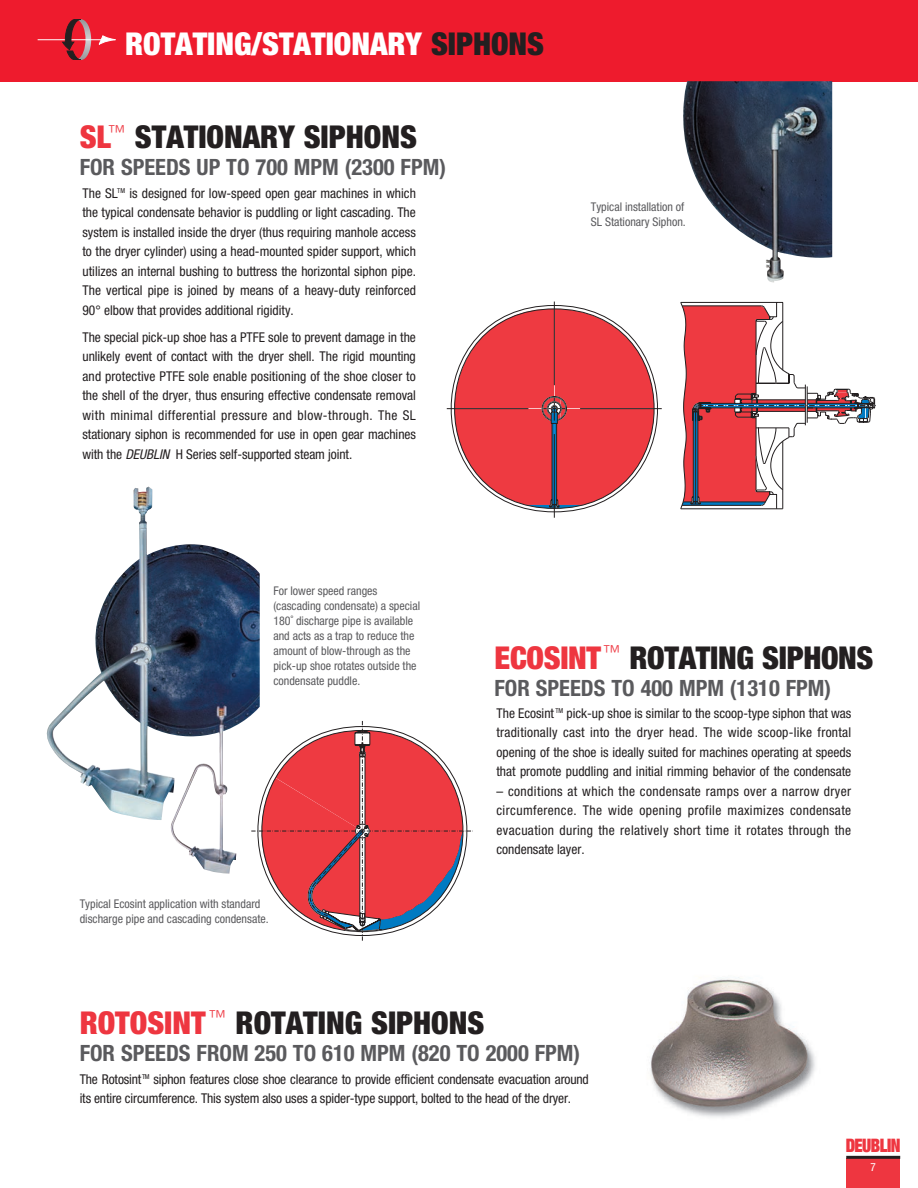
<style>
.page{position:relative;width:918px;height:1188px;background:#fff}
.page>*{position:absolute;margin:0;border:0;box-sizing:border-box;transform-origin:0 0}
.t1{font:900 condensed 31.5px "Helvetica Neue";color:#231f20}
.t2{font:900 condensed 31.5px "Helvetica Neue";color:#fff}
.t3{font:700 condensed 22.5px "Helvetica Neue";color:#5a5a5d}
.t4{font:900 expanded 18.6px "Helvetica Neue";letter-spacing:-.03em;color:#ee3640;scale:.88 1}
.Body_Copy_Paragraph{font:condensed 13.5px/19.5px "Helvetica Neue";letter-spacing:-.005em;color:#231f20;text-align:justify}
.Body_Copy_Paragraph-2{font:condensed 12px/15px "Helvetica Neue";color:#5a5a5d}
.t5{font:condensed 11.25px "Helvetica Neue";color:#fff}
.s1{color:#231f20}
.s2{color:#ee3640}
.s3{font-style:italic}
</style>
<div class="page">
<div style="left:0;top:0;width:918px;height:81px;background:#ee1b2d"></div>
<svg style="left:99px;top:35px;width:17px;height:10px"></svg>
<hr style="left:38px;top:39px;width:65px;height:1px;background:#fff">
<svg style="left:62px;top:19px;width:29px;height:41px"></svg>
<div style="left:846px;top:1159px;width:54px;height:29px;background:#ee3640"></div>
<hr style="left:846px;top:1156px;width:54px;height:3px;background:#231f20">
<img style="left:677px;top:81px;width:155px;height:201px">
<hr style="left:554px;top:302px;width:1px;height:83px;background:#231f20">
<hr style="left:554px;top:434px;width:1px;height:84px;background:#231f20">
<svg style="left:446px;top:305px;width:208px;height:208px"></svg>
<hr style="left:670px;top:431px;width:1px;height:84px;background:#231f20">
<hr style="left:670px;top:299px;width:1px;height:83px;background:#231f20">
<hr style="left:681px;top:509px;width:102px;height:1px;background:#231f20">
<svg style="left:670px;top:302px;width:205px;height:207px"></svg>
<img style="left:46px;top:487px;width:214px;height:387px">
<svg style="left:223px;top:726px;width:28px;height:148px"></svg>
<svg style="left:251px;top:721px;width:222px;height:220px"></svg>
<img style="left:650px;top:977px;width:165px;height:141px">
<p class="t2" style="left:125px;top:24px;width:421px">ROTATING/STATIONARY <span class="s1">SIPHONS</span></p>
<p class="t1" style="left:80px;top:118px;width:339px"><span class="s2">SL</span><sup>™</sup> STATIONARY SIPHONS</p>
<p class="t3" style="left:80px;top:154px;width:368px">FOR SPEEDS UP TO 700 MPM (2300 FPM)</p>
<p class="Body_Copy_Paragraph" style="left:82px;top:183px;width:335px">The SL<sup>TM</sup> is designed for low-speed open gear machines in which the typical condensate behavior is puddling or light cascading. The system is installed inside the dryer (thus requiring manhole access to the dryer cylinder) using a head-mounted spider support, which utilizes an internal bushing to buttress the horizontal siphon pipe.<br>The vertical pipe is joined by means of a heavy-duty reinforced 90° elbow that provides additional rigidity.</p>
<p class="Body_Copy_Paragraph" style="left:83px;top:327px;width:335px">The special pick-up shoe has a PTFE sole to prevent damage in the unlikely event of contact with the dryer shell. The rigid mounting and protective PTFE sole enable positioning of the shoe closer to the shell of the dryer, thus ensuring effective condensate removal with minimal differential pressure and blow-through. The SL stationary siphon is recommended for use in open gear machines with the <span class="s3">DEUBLIN</span> H Series self-supported steam joint.</p>
<p class="Body_Copy_Paragraph-2" style="left:273px;top:583px;width:148px">For lower speed ranges (cascading condensate) a special<br>180˚ discharge pipe is available and acts as a trap to reduce the amount of blow-through as the pick-up shoe rotates outside the condensate puddle.</p>
<p class="Body_Copy_Paragraph-2" style="left:80px;top:896px;width:191px">Typical Ecosint application with standard discharge pipe and cascading condensate.</p>
<p class="Body_Copy_Paragraph-2" style="left:591px;top:199px;width:97px">Typical installation of<br>SL Stationary Siphon.</p>
<p class="t1" style="left:495px;top:638px;width:381px"><span class="s2">ECOSINT</span><sup>™</sup> ROTATING SIPHONS</p>
<p class="t3" style="left:495px;top:674px;width:338px">FOR SPEEDS TO 400 MPM (1310 FPM)</p>
<p class="Body_Copy_Paragraph" style="left:496px;top:703px;width:356px">The Ecosint <sup>TM</sup> pick-up shoe is similar to the scoop-type siphon that was traditionally cast into the dryer head. The wide scoop-like frontal opening of the shoe is ideally suited for machines operating at speeds that promote puddling and initial rimming behavior of the condensate</p>
<p class="Body_Copy_Paragraph" style="left:497px;top:781px;width:356px">– conditions at which the condensate ramps over a narrow dryer circumference. The wide opening profile maximizes condensate evacuation during the relatively short time it rotates through the condensate layer.</p>
<p class="t1" style="left:80px;top:1003px;width:406px"><span class="s2">ROTOSINT</span> <sup>™</sup> ROTATING SIPHONS</p>
<p class="t3" style="left:80px;top:1039px;width:502px">FOR SPEEDS FROM 250 TO 610 MPM (820 TO 2000 FPM)</p>
<p class="Body_Copy_Paragraph" style="left:80px;top:1069px;width:511px">The Rotosint<sup>TM</sup> siphon features close shoe clearance to provide efficient condensate evacuation around its entire circumference. This system also uses a spider-type support, bolted to the head of the dryer.</p>
<p class="t4" style="left:846px;top:1134px;width:64px">DEUBLIN</p>
<p class="t5" style="left:871px;top:1160px;width:7px">7</p>
</div>
